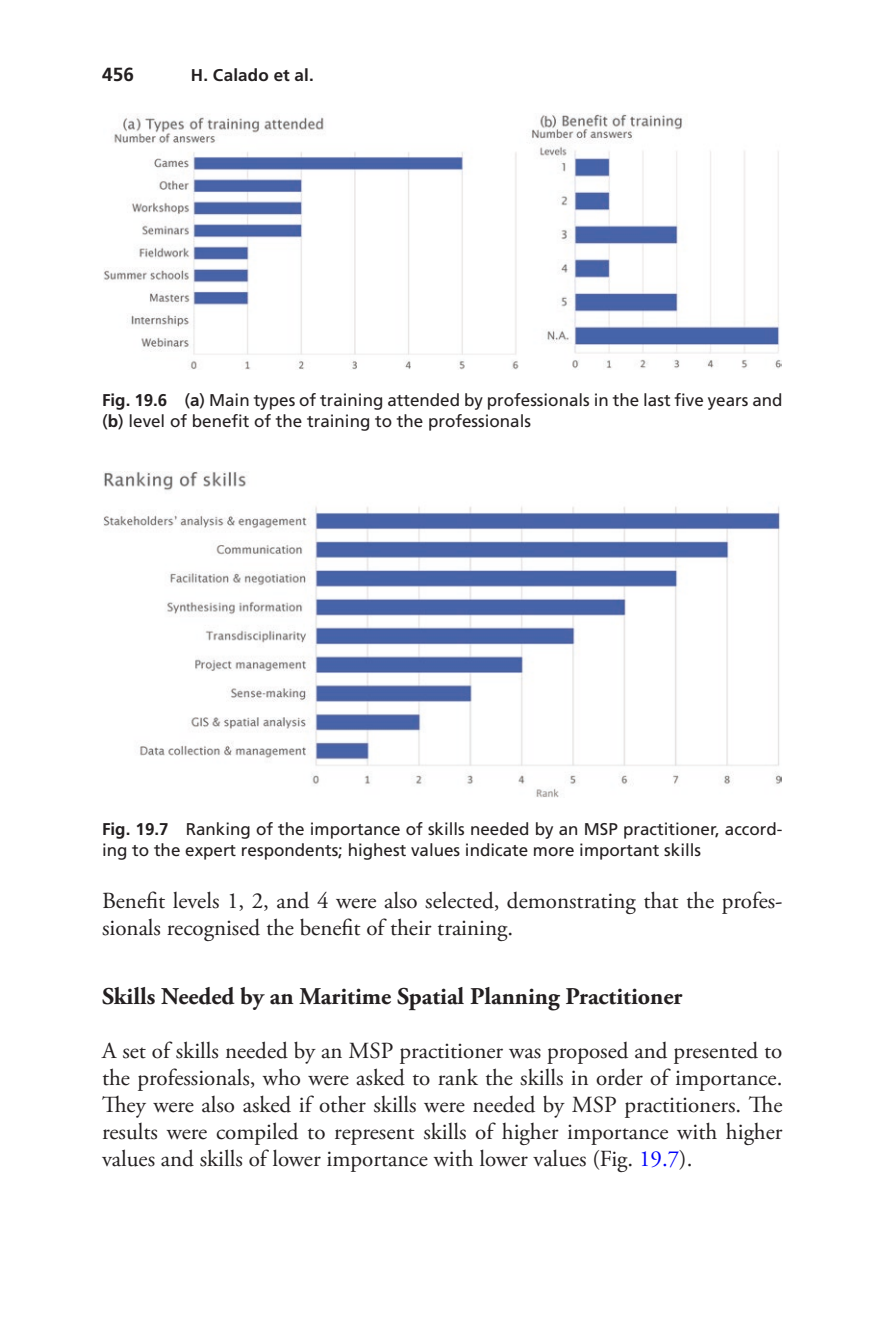
<style>
.page{position:relative;width:879px;height:1333px;background:#fff}
.page>*{position:absolute;margin:0;border:0;box-sizing:border-box;transform-origin:0 0}
._3_hd{font:700 24px "Adobe Garamond Pro";color:#231f20}
.Text_flush{font:23px/27px "Adobe Garamond Pro";color:#231f20}
.t1{font:700 19px "Frutiger LT Pro";color:#231f20}
.t2{font:17px/21px "Frutiger LT Pro";color:#231f20}
.t3{font:700 17px "Frutiger LT Pro";letter-spacing:.01em;color:#231f20}
.s1{font-weight:700}
.s2{color:#0000fa}
</style>
<div class="page">
<img style="left:103px;top:113px;width:678px;height:256px">
<img style="left:103px;top:471px;width:678px;height:326px">
<p class="t1" style="left:102px;top:64px;width:34px">456</p>
<p class="t3" style="left:191px;top:65px;width:125px">H. Calado et al.</p>
<p class="t2" style="left:102px;top:390px;width:682px"><span class="s1">Fig. 19.6</span> (<span class="s1">a</span>) Main types of training attended by professionals in the last five years and (<span class="s1">b</span>) level of benefit of the training to the professionals</p>
<p class="t2" style="left:102px;top:818px;width:682px"><span class="s1">Fig. 19.7</span> Ranking of the importance of skills needed by an MSP practitioner, accord&shy;ing to the expert respondents; highest values indicate more important skills</p>
<p class="Text_flush" style="left:102px;top:888px;width:682px">Benefit levels 1, 2, and 4 were also selected, demonstrating that the profes&shy;sionals recognised the benefit of their training.</p>
<h4 class="_3_hd" style="left:102px;top:982px;width:582px">Skills Needed by an Maritime Spatial Planning Practitioner</h4>
<p class="Text_flush" style="left:102px;top:1037px;width:682px;text-align:justify">A set of skills needed by an MSP practitioner was proposed and presented to the professionals, who were asked to rank the skills in order of importance.<br>They were also asked if other skills were needed by MSP practitioners. The results were compiled to represent skills of higher importance with higher values and skills of lower importance with lower values (Fig. <span class="s2">19.7</span>).</p>
</div>
